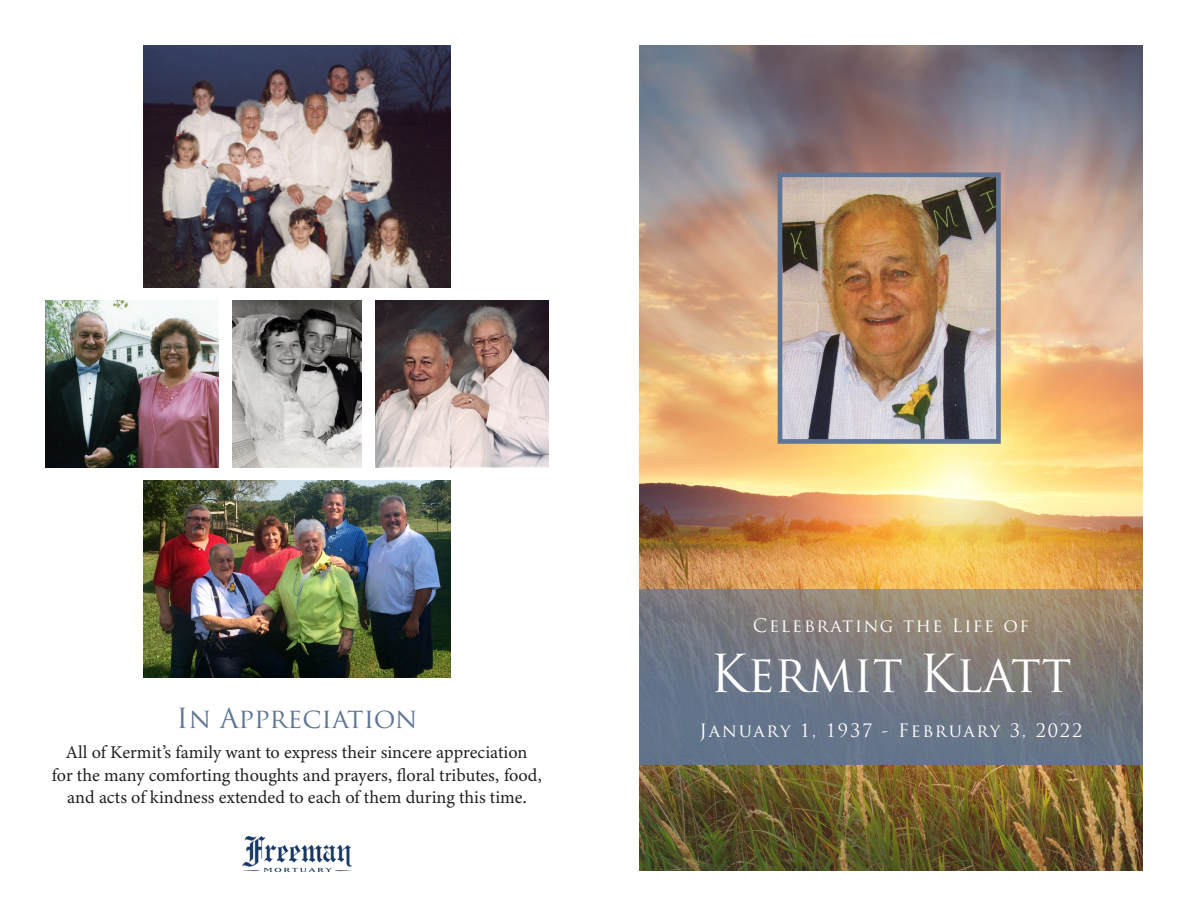
<style>
.page{position:relative;width:1188px;height:918px;background:#fff}
.page>*{position:absolute;margin:0;border:0;box-sizing:border-box;transform-origin:0 0}
.t1{font:51px "Trajan Pro";color:#fff}
.t2{font:27px "Trajan Pro";color:#5f7595}
.t3{font:18px "Minion Variable Concept";color:#231f20}
.t4{font:18px "Trajan Pro";letter-spacing:.1em;color:#fff}
</style>
<div class="page">
<img style="left:639px;top:45px;width:504px;height:826px">
<svg style="left:639px;top:590px;width:504px;height:175px;background:#797b80"></svg>
<img style="left:784px;top:179px;width:211px;height:259px">
<div style="left:778px;top:173px;width:223px;height:271px;border:5px solid #5f7595"></div>
<img style="left:243px;top:837px;width:108px;height:35px">
<img style="left:144px;top:480px;width:306px;height:198px">
<img style="left:144px;top:45px;width:306px;height:243px">
<img style="left:375px;top:300px;width:174px;height:168px">
<img style="left:232px;top:300px;width:130px;height:168px">
<img style="left:45px;top:300px;width:174px;height:168px">
<p class="t2" style="left:177px;top:701px;width:242px">In Appreciation</p>
<p class="t3" style="left:66px;top:740px;width:463px">All of Kermit’s family want to express their sincere appreciation</p>
<p class="t3" style="left:52px;top:762px;width:492px">for the many comforting thoughts and prayers, floral tributes, food,</p>
<p class="t3" style="left:67px;top:785px;width:461px">and acts of kindness extended to each of them during this time.</p>
<p class="t4" style="left:753px;top:614px;width:278px">Celebrating the Life of</p>
<p class="t1" style="left:710px;top:641px;width:363px">Kermit Klatt</p>
<p class="t4" style="left:700px;top:719px;width:384px">January 1, 1937 - February 3, 2022</p>
</div>
